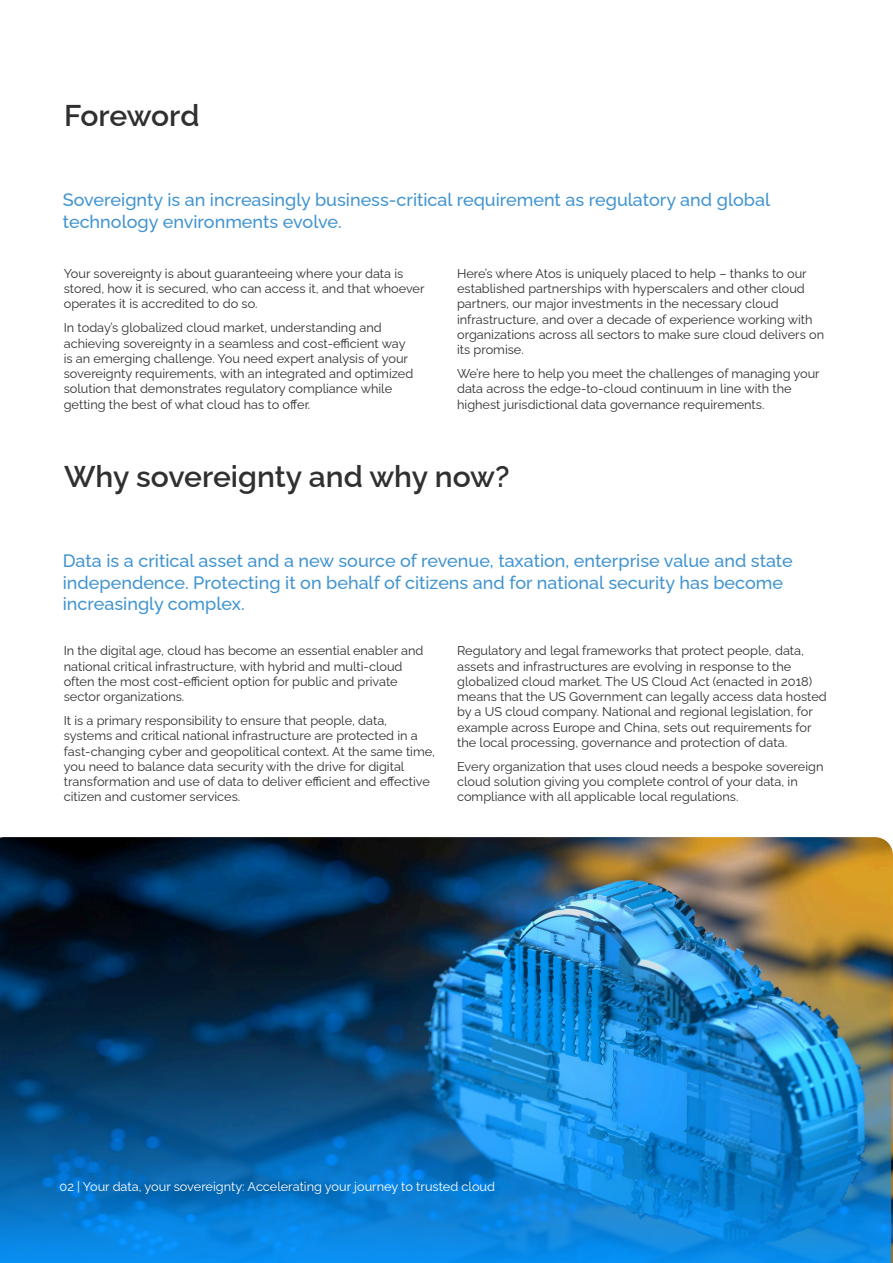
<style>
.page{position:relative;width:893px;height:1263px;background:#fff}
.page>*{position:absolute;margin:0;border:0;box-sizing:border-box;transform-origin:0 0}
.H1_-_Raleway_SemiBol{font:600 30px "Raleway";color:#312f30}
.Intro_text_-_Raleway{font:500 18px/21.6px "Raleway";color:#4194d0}
.Body_copy{font:12.75px/15.3px "Raleway";color:#312f30}
.Body_copy-2{font:12.75px "Raleway";color:#fff}
</style>
<div class="page">
<img style="left:0;top:837px;width:891px;height:426px">
<h1 class="H1_-_Raleway_SemiBol" style="left:64px;top:92px;width:137px">Foreword</h1>
<p class="Intro_text_-_Raleway" style="left:63px;top:187px;width:709px">Sovereignty is an increasingly business-critical requirement as regulatory and global technology environments evolve.</p>
<p class="Body_copy" style="left:64px;top:264px;width:362px">Your sovereignty is about guaranteeing where your data is stored, how it is secured, who can access it, and that whoever operates it is accredited to do so.</p>
<p class="Body_copy" style="left:64px;top:319px;width:351px">In today’s globalized cloud market, understanding and achieving sovereignty in a seamless and cost-efficient way is an emerging challenge. You need expert analysis of your sovereignty requirements, with an integrated and optimized solution that demonstrates regulatory compliance while getting the best of what cloud has to offer.</p>
<p class="Body_copy" style="left:457px;top:264px;width:368px">Here’s where Atos is uniquely placed to help – thanks to our established partnerships with hyperscalers and other cloud partners, our major investments in the necessary cloud infrastructure, and over a decade of experience working with organizations across all sectors to make sure cloud delivers on its promise.</p>
<p class="Body_copy" style="left:457px;top:365px;width:364px">We’re here to help you meet the challenges of managing your data across the edge-to-cloud continuum in line with the highest jurisdictional data governance requirements.</p>
<h1 class="H1_-_Raleway_SemiBol" style="left:64px;top:453px;width:447px">Why sovereignty and why now?</h1>
<p class="Intro_text_-_Raleway" style="left:63px;top:548px;width:731px">Data is a critical asset and a new source of revenue, taxation, enterprise value and state independence. Protecting it on behalf of citizens and for national security has become increasingly complex.</p>
<p class="Body_copy" style="left:64px;top:642px;width:361px">In the digital age, cloud has become an essential enabler and national critical infrastructure, with hybrid and multi-cloud often the most cost-efficient option for public and private sector organizations.</p>
<p class="Body_copy" style="left:64px;top:711px;width:373px">It is a primary responsibility to ensure that people, data, systems and critical national infrastructure are protected in a fast-changing cyber and geopolitical context. At the same time, you need to balance data security with the drive for digital transformation and use of data to deliver efficient and effective citizen and customer services.</p>
<p class="Body_copy" style="left:457px;top:642px;width:371px">Regulatory and legal frameworks that protect people, data, assets and infrastructures are evolving in response to the globalized cloud market. The US Cloud Act (enacted in 2018) means that the US Government can legally access data hosted by a US cloud company. National and regional legislation, for example across Europe and China, sets out requirements for the local processing, governance and protection of data.</p>
<p class="Body_copy" style="left:457px;top:757px;width:368px">Every organization that uses cloud needs a bespoke sovereign cloud solution giving you complete control of your data, in compliance with all applicable local regulations.</p>
<p class="Body_copy-2" style="left:60px;top:1177px;width:437px">02 | Your data, your sovereignty: Accelerating your journey to trusted cloud</p>
</div>
